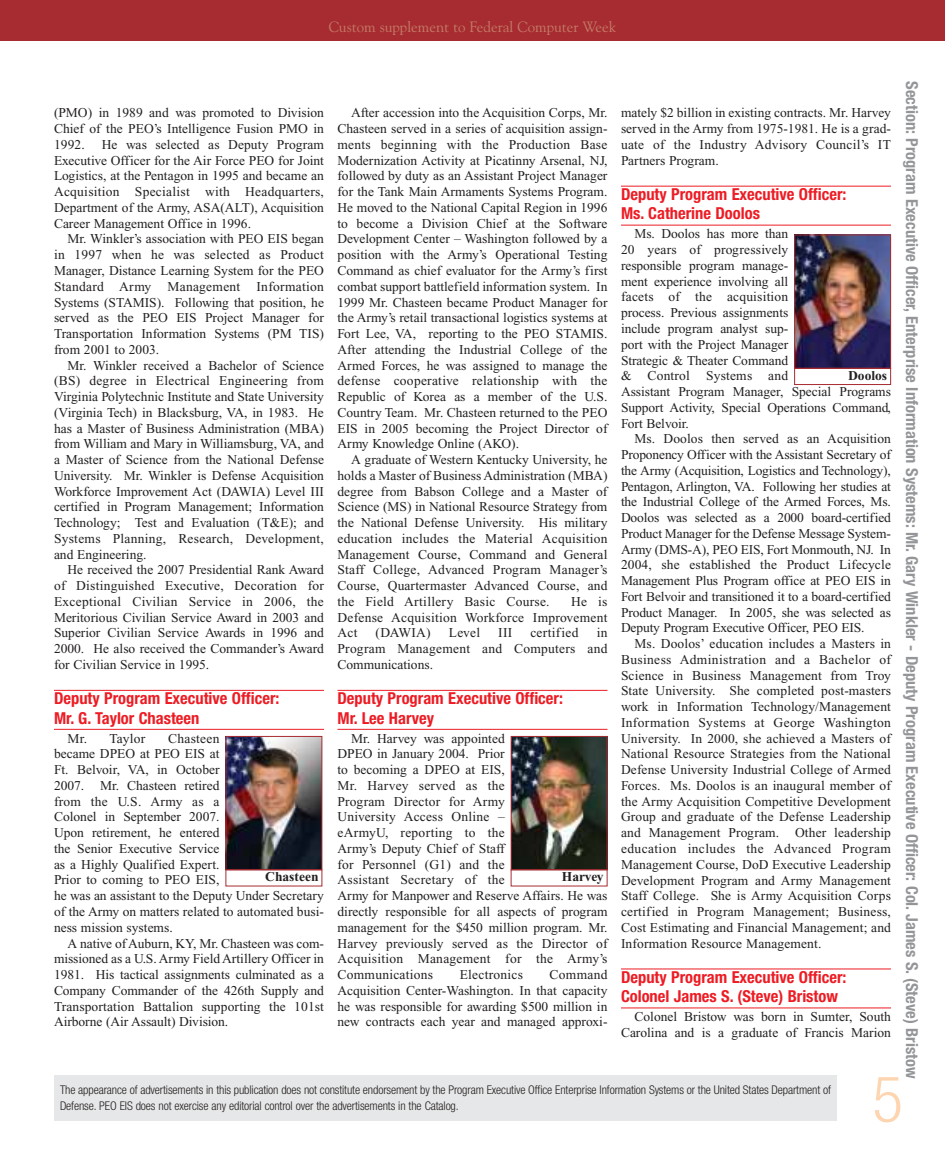
<style>
.page{position:relative;width:945px;height:1175px;background:#fff}
.page>*{position:absolute;margin:0;border:0;box-sizing:border-box;transform-origin:0 0}
.t1{font:300 condensed 63.9px "Helvetica Neue";color:#fed5b1}
.t2{font:700 condensed 16.5px/19.5px "Helvetica Neue";color:#ed1c24}
.t3{font:700 condensed 16.5px "Helvetica Neue";color:#939598}
.t4{font:15px "Goudy Old Style BT";color:#c47b68}
.t5{font:13.5px/15.8px "Times New Roman";color:#231f20;text-align:justify}
.t6{font:13.5px "Times New Roman";letter-spacing:.02em;color:#231f20}
.t7{font:700 13.5px "Times New Roman";color:#231f20}
.t8{font:300 condensed 12px/15.8px "Helvetica Neue";letter-spacing:-.01em;color:#231f20}
</style>
<div class="page">
<div style="left:54px;top:1076px;width:783px;height:44px;background:#e6e7e8"></div>
<hr style="left:54px;top:690px;width:270px;height:1px;background:#ed1c24">
<hr style="left:54px;top:729px;width:270px;height:1px;background:#ed1c24">
<hr style="left:338px;top:690px;width:270px;height:1px;background:#ed1c24">
<hr style="left:338px;top:729px;width:270px;height:1px;background:#ed1c24">
<hr style="left:621px;top:186px;width:270px;height:1px;background:#ed1c24">
<hr style="left:621px;top:225px;width:270px;height:1px;background:#ed1c24">
<hr style="left:621px;top:968px;width:270px;height:1px;background:#ed1c24">
<hr style="left:621px;top:1007px;width:270px;height:1px;background:#ed1c24">
<div style="left:0;top:0;width:945px;height:40px;background:#a72c31"></div>
<img style="left:796px;top:236px;width:93px;height:131px">
<div style="left:794px;top:234px;width:97px;height:135px;border:1px solid #a72c31"></div>
<div style="left:794px;top:368px;width:97px;height:17px;border:1px solid #a72c31"></div>
<img style="left:228px;top:738px;width:92px;height:130px">
<div style="left:226px;top:736px;width:96px;height:134px;border:1px solid #a72c31"></div>
<div style="left:226px;top:869px;width:96px;height:17px;border:1px solid #a72c31"></div>
<img style="left:513px;top:738px;width:93px;height:130px">
<div style="left:511px;top:736px;width:97px;height:134px;border:1px solid #a72c31"></div>
<div style="left:511px;top:869px;width:97px;height:17px;border:1px solid #a72c31"></div>
<p class="t4" style="left:329px;top:21px;width:289px">Custom supplement to Federal Computer Week</p>
<p class="t3" style="left:918px;top:81px;width:998px;rotate:90deg">Section: Program Executive Officer, Enterprise Information Systems: Mr. Gary Winkler - Deputy Program Executive Officer: Col. James S. (Steve) Bristow</p>
<p class="t5" style="left:621px;top:106px;width:272px">mately $2 billion in existing contracts. Mr. Harvey served in the Army from 1975-1981. He is a grad&shy;uate of the Industry Advisory Council’s IT Partners Program.</p>
<p class="t2" style="left:621px;top:186px;width:227px">Deputy Program Executive Officer:<br>Ms. Catherine Doolos</p>
<p class="t5" style="left:621px;top:227px;width:272px;text-align:left;text-indent:14px">Ms. Doolos has more than<br>20 years of progressively<br>responsible program manage-<br>ment experience involving all<br>facets of the acquisition<br>process. Previous assignments<br>include program analyst sup-<br>port with the Project Manager<br>Strategic &amp; Theater Command<br>&amp; Control Systems and<br>Assistant Program Manager, Special Programs<br>Support Activity, Special Operations Command,<br>Fort Belvoir.</p>
<p class="t5" style="left:621px;top:432px;width:272px;text-indent:14px">Ms. Doolos then served as an Acquisition Proponency Officer with the Assistant Secretary of the Army (Acquisition, Logistics and Technology), Pentagon, Arlington, VA. Following her studies at the Industrial College of the Armed Forces, Ms.<br>Doolos was selected as a 2000 board-certified Product Manager for the Defense Message System-Army (DMS-A), PEO EIS, Fort Monmouth, NJ. In 2004, she established the Product Lifecycle Management Plus Program office at PEO EIS in Fort Belvoir and transitioned it to a board-certified Product Manager. In 2005, she was selected as Deputy Program Executive Officer, PEO EIS.</p>
<p class="t5" style="left:621px;top:637px;width:272px;text-indent:14px">Ms. Doolos’ education includes a Masters in Business Administration and a Bachelor of Science in Business Management from Troy State University. She completed post-masters work in Information Technology/Management Information Systems at George Washington University. In 2000, she achieved a Masters of National Resource Strategies from the National Defense University Industrial College of Armed Forces. Ms. Doolos is an inaugural member of the Army Acquisition Competitive Development Group and graduate of the Defense Leadership and Management Program. Other leadership education includes the Advanced Program Management Course, DoD Executive Leadership Development Program and Army Management Staff College. She is Army Acquisition Corps certified in Program Management; Business, Cost Estimating and Financial Management; and Information Resource Management.</p>
<p class="t2" style="left:621px;top:968px;width:227px">Deputy Program Executive Officer:<br>Colonel James S. (Steve) Bristow</p>
<p class="t5" style="left:621px;top:1010px;width:271px;text-align:right">Colonel Bristow was born in Sumter, South<br>Carolina and is a graduate of Francis Marion</p>
<h1 class="t1" style="left:872px;top:1076px;width:32px">5</h1>
<p class="t5" style="left:54px;top:106px;width:272px">(PMO) in 1989 and was promoted to Division Chief of the PEO’s Intelligence Fusion PMO in 1992.</p>
<p class="t5" style="left:338px;top:106px;width:272px;text-indent:14px">After accession into the Acquisition Corps, Mr.<br>Chasteen served in a series of acquisition assign&shy;ments beginning with the Production Base Modernization Activity at Picatinny Arsenal, NJ, followed by duty as an Assistant Project Manager for the Tank Main Armaments Systems Program.<br>He moved to the National Capital Region in 1996 to become a Division Chief at the Software Development Center – Washington followed by a position with the Army’s Operational Testing Command as chief evaluator for the Army’s first combat support battlefield information system. In 1999 Mr. Chasteen became Product Manager for the Army’s retail transactional logistics systems at Fort Lee, VA, reporting to the PEO STAMIS.<br>After attending the Industrial College of the Armed Forces, he was assigned to manage the defense cooperative relationship with the Republic of Korea as a member of the U.S.<br>Country Team. Mr. Chasteen returned to the PEO EIS in 2005 becoming the Project Director of Army Knowledge Online (AKO).</p>
<p class="t5" style="left:338px;top:453px;width:272px;text-indent:14px">A graduate of Western Kentucky University, he holds a Master of Business Administration (MBA) degree from Babson College and a Master of Science (MS) in National Resource Strategy from the National Defense University. His military education includes the Material Acquisition Management Course, Command and General Staff College, Advanced Program Manager’s Course, Quartermaster Advanced Course, and the Field Artillery Basic Course.</p>
<p class="t5" style="left:54px;top:138px;width:272px;text-indent:48px">He was selected as Deputy Program Executive Officer for the Air Force PEO for Joint Logistics, at the Pentagon in 1995 and became an Acquisition Specialist with Headquarters, Department of the Army, ASA(ALT), Acquisition Career Management Office in 1996.</p>
<p class="t5" style="left:54px;top:232px;width:272px;text-indent:14px">Mr. Winkler’s association with PEO EIS began in 1997 when he was selected as Product Manager, Distance Learning System for the PEO Standard Army Management Information Systems (STAMIS). Following that position, he served as the PEO EIS Project Manager for Transportation Information Systems (PM TIS) from 2001 to 2003.</p>
<p class="t5" style="left:54px;top:358px;width:272px;text-indent:14px">Mr. Winkler received a Bachelor of Science (BS) degree in Electrical Engineering from Virginia Polytechnic Institute and State University (Virginia Tech) in Blacksburg, VA, in 1983. He has a Master of Business Administration (MBA) from William and Mary in Williamsburg, VA, and a Master of Science from the National Defense University. Mr. Winkler is Defense Acquisition Workforce Improvement Act (DAWIA) Level III certified in Program Management; Information Technology; Test and Evaluation (T&amp;E); and Systems Planning, Research, Development, and Engineering.</p>
<p class="t5" style="left:54px;top:563px;width:272px;text-indent:14px">He received the 2007 Presidential Rank Award of Distinguished Executive, Decoration for Exceptional Civilian Service in 2006, the Meritorious Civilian Service Award in 2003 and Superior Civilian Service Awards in 1996 and 2000. He also received the Commander’s Award for Civilian Service in 1995.</p>
<p class="t2" style="left:54px;top:690px;width:227px">Deputy Program Executive Officer:<br>Mr. G. Taylor Chasteen</p>
<p class="t6" style="left:68px;top:733px;width:79px">Mr. Taylor</p>
<p class="t7" style="left:848px;top:370px;width:40px">Doolos</p>
<p class="t5" style="left:338px;top:595px;width:272px;text-indent:234px">He is Defense Acquisition Workforce Improvement Act</p>
<p class="t5" style="left:338px;top:626px;width:271px;text-indent:259px">in Program Management and Computers and Communications.</p>
<p class="t2" style="left:338px;top:690px;width:227px">Deputy Program Executive Officer:<br>Mr. Lee Harvey</p>
<p class="t5" style="left:338px;top:731px;width:272px;text-align:left;text-indent:14px">Mr. Harvey was appointed<br>DPEO in January 2004. Prior<br>to becoming a DPEO at EIS,<br>Mr. Harvey served as the<br>Program Director for Army<br>University Access Online –<br>eArmyU, reporting to the<br>Army’s Deputy Chief of Staff<br>for Personnel (G1) and the<br>Assistant Secretary of the<br>Army for Manpower and Reserve Affairs. He was directly responsible for all aspects of program management for the $450 million program. Mr.<br>Harvey previously served as the Director of<br>Acquisition Management for the Army’s<br>Communications</p>
<p class="t5" style="left:376px;top:626px;width:57px">(DAWIA)</p>
<p class="t5" style="left:449px;top:626px;width:33px">Level</p>
<p class="t5" style="left:498px;top:626px;width:16px">III</p>
<p class="t6" style="left:530px;top:628px;width:50px">certified</p>
<p class="t5" style="left:54px;top:731px;width:271px;text-align:left;text-indent:114px">Chasteen<br>became DPEO at PEO EIS at<br>Ft. Belvoir, VA, in October<br>2007. Mr. Chasteen retired<br>from the U.S. Army as a<br>Colonel in September 2007.<br>Upon retirement, he entered<br>the Senior Executive Service<br>as a Highly Qualified Expert.<br>Prior to coming to PEO EIS,<br>he was an assistant to the Deputy Under Secretary of the Army on matters related to automated busi&shy;ness mission systems.</p>
<p class="t5" style="left:54px;top:936px;width:272px;text-indent:14px">A native of Auburn, KY, Mr. Chasteen was com&shy;missioned as a U.S. Army Field Artillery Officer in 1981. His tactical assignments culminated as a Company Commander of the 426th Supply and Transportation Battalion supporting the 101st Airborne (Air Assault) Division.</p>
<p class="t7" style="left:265px;top:872px;width:55px">Chasteen</p>
<p class="t7" style="left:562px;top:872px;width:43px">Harvey</p>
<p class="t5" style="left:338px;top:967px;width:272px;text-indent:212px">Command Acquisition Center-Washington. In that capacity he was responsible for awarding $500 million in new contracts each year and managed approxi-</p>
<p class="t6" style="left:460px;top:969px;width:65px">Electronics</p>
<p class="t8" style="left:60px;top:1082px;width:772px">The appearance of advertisements in this publication does not constitute endorsement by the Program Executive Office Enterprise Information Systems or the United States Department of<br>Defense. PEO EIS does not exercise any editorial control over the advertisements in the Catalog.</p>
</div>
